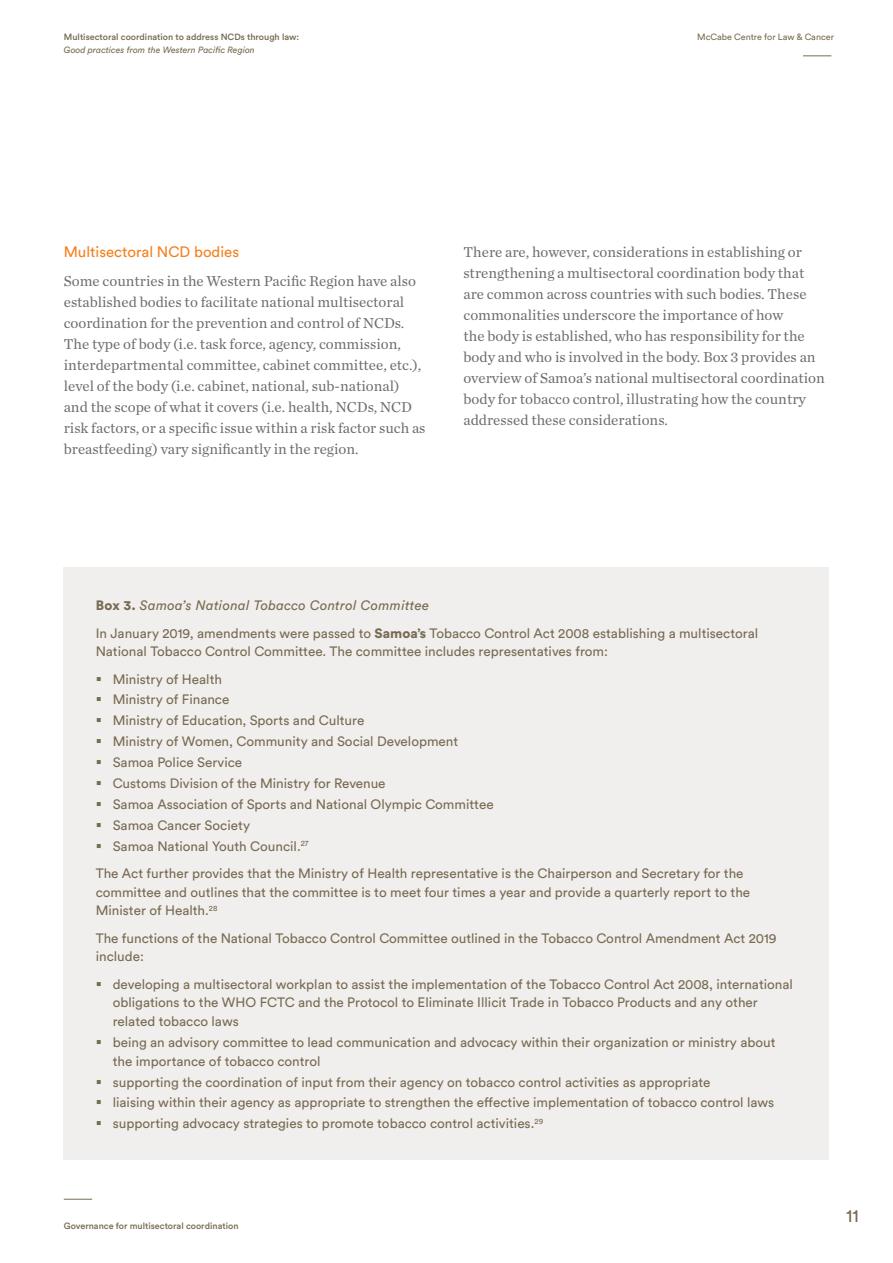
<style>
.page{position:relative;width:893px;height:1263px;background:#fff}
.page>*{position:absolute;margin:0;border:0;box-sizing:border-box;transform-origin:0 0}
.t1{font:18px "Circular Std";color:#786b53}
.t2{font:15px/21px "Chronicle Text G1";color:#6d6d71}
.t3{font:15px "Circular Std";color:#f5811f}
.t4{font:13.5px/18.8px "Circular Std";color:#786b53}
.t5{font:500 9px "Circular Std";color:#786b53}
.t6{font:italic 9px "Circular Std";color:#786b53}
.t7{font:9px "Circular Std";color:#786b53}
.s1{font-weight:900}
.s2{font-style:italic}
</style>
<div class="page">
<div style="left:64px;top:567px;width:765px;height:593px;background:#f1efed"></div>
<svg style="left:64px;top:1199px;width:28px;height:1px"></svg>
<svg style="left:803px;top:55px;width:28px;height:1px"></svg>
<p class="t5" style="left:64px;top:31px;width:237px">Multisectoral coordination to address NCDs through law:</p>
<p class="t7" style="left:697px;top:31px;width:138px">McCabe Centre for Law &amp; Cancer</p>
<p class="t6" style="left:64px;top:45px;width:193px">Good practices from the Western Pacific Region</p>
<p class="t3" style="left:64px;top:242px;width:177px">Multisectoral NCD bodies</p>
<p class="t2" style="left:64px;top:270px;width:363px">Some countries in the Western Pacific Region have also established bodies to facilitate national multisectoral coordination for the prevention and control of NCDs.<br>The type of body (i.e. task force, agency, commission, interdepartmental committee, cabinet committee, etc.), level of the body (i.e. cabinet, national, sub-national) and the scope of what it covers (i.e. health, NCDs, NCD risk factors, or a specific issue within a risk factor such as breastfeeding) vary significantly in the region.</p>
<p class="t2" style="left:463px;top:240px;width:363px">There are, however, considerations in establishing or strengthening a multisectoral coordination body that are common across countries with such bodies. These commonalities underscore the importance of how<br>the body is established, who has responsibility for the body and who is involved in the body. Box 3 provides an overview of Samoa’s national multisectoral coordination body for tobacco control, illustrating how the country addressed these considerations.</p>
<p class="t4" style="left:96px;top:592px;width:664px;line-height:27.3px"><span class="s1">Box 3.</span> <span class="s2">Samoa’s National Tobacco Control Committee<br></span>In January 2019, amendments were passed to <span class="s1">Samoa’s</span> Tobacco Control Act 2008 establishing a multisectoral</p>
<p class="t4" style="left:96px;top:642px;width:514px">National Tobacco Control Committee. The committee includes representatives from:</p>
<p class="t4" style="left:96px;top:669px;width:128px">▪ Ministry of Health</p>
<p class="t4" style="left:96px;top:690px;width:135px">▪ Ministry of Finance</p>
<p class="t4" style="left:96px;top:711px;width:270px">▪ Ministry of Education, Sports and Culture</p>
<p class="t4" style="left:96px;top:732px;width:364px">▪ Ministry of Women, Community and Social Development</p>
<p class="t4" style="left:96px;top:753px;width:148px">▪ Samoa Police Service</p>
<p class="t4" style="left:96px;top:774px;width:291px">▪ Customs Division of the Ministry for Revenue</p>
<p class="t4" style="left:96px;top:794px;width:399px">▪ Samoa Association of Sports and National Olympic Committee</p>
<p class="t4" style="left:96px;top:815px;width:156px">▪ Samoa Cancer Society</p>
<p class="t4" style="left:96px;top:832px;width:649px;line-height:27.3px">▪ Samoa National Youth Council.<sup>27<br></sup>The Act further provides that the Ministry of Health representative is the Chairperson and Secretary for the</p>
<p class="t4" style="left:96px;top:882px;width:656px">committee and outlines that the committee is to meet four times a year and provide a quarterly report to the<br>Minister of Health.<sup>28</sup></p>
<p class="t4" style="left:96px;top:928px;width:682px">The functions of the National Tobacco Control Committee outlined in the Tobacco Control Amendment Act 2019 include:</p>
<p class="t4" style="left:113px;top:974px;width:682px;text-indent:-17px">▪ developing a multisectoral workplan to assist the implementation of the Tobacco Control Act 2008, international obligations to the WHO FCTC and the Protocol to Eliminate Illicit Trade in Tobacco Products and any other related tobacco laws</p>
<p class="t4" style="left:113px;top:1033px;width:664px;text-indent:-17px">▪ being an advisory committee to lead communication and advocacy within their organization or ministry about the importance of tobacco control</p>
<p class="t4" style="left:96px;top:1072px;width:616px">▪ supporting the coordination of input from their agency on tobacco control activities as appropriate</p>
<p class="t4" style="left:96px;top:1093px;width:680px">▪ liaising within their agency as appropriate to strengthen the effective implementation of tobacco control laws</p>
<p class="t4" style="left:96px;top:1114px;width:449px">▪ supporting advocacy strategies to promote tobacco control activities.<sup>29</sup></p>
<p class="t5" style="left:64px;top:1220px;width:176px">Governance for multisectoral coordination</p>
<h1 class="t1" style="left:846px;top:1204px;width:14px">11</h1>
</div>
